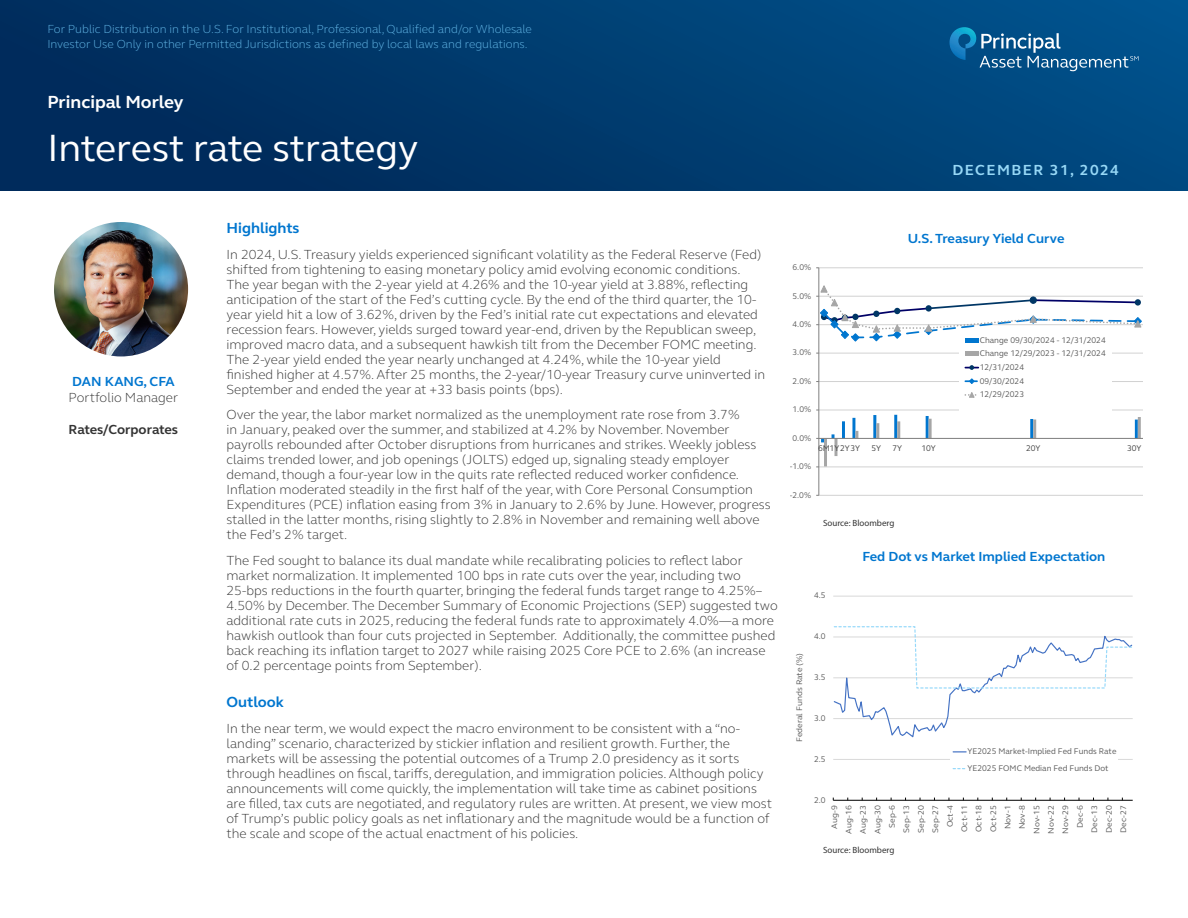
<style>
.page{position:relative;width:1188px;height:918px;background:#fff}
.page>*{position:absolute;margin:0;border:0;box-sizing:border-box;transform-origin:0 0}
.t1{font:39px "FS Elliot Pro";letter-spacing:-.01em;color:#fff}
.t2{font:700 18px "FS Elliot Pro";color:#fff}
.Highlights_and_Outlook_text{font:700 15px "FS Elliot Pro";color:#0076cf}
.t3{font:700 15px "FS Elliot Pro";letter-spacing:.1em;color:#97d8f6}
.Highlights_and_Outlook_text-2{font:300 13.5px/15px "FS Elliot Pro";color:#333}
.t4{font:700 13.5px "FS Elliot Pro";color:#0076cf}
.t5{font:700 13.5px "FS Elliot Pro";color:#333}
.t6{font:300 12px/15px "FS Elliot Pro";color:#62b5e5}
.t7{font:9px "Myriad Pro";color:#333}
.t8{font:8.4px/13.6px "FS Elliot Pro";letter-spacing:.005em;color:#595959}
.t9{font:8.4px "FS Elliot Pro";letter-spacing:.005em;color:#404040}
.t10{font:8.25px/14.4px "FS Elliot Pro";letter-spacing:.005em;color:#595959;text-align:right}
</style>
<div class="page">
<div style="left:0;top:0;width:1188px;height:191px;background:linear-gradient(to right,#002958,#004f87)"></div>
<img style="left:54px;top:222px;width:134px;height:134px;border-radius:67px">
<svg style="left:950px;top:27px;width:188px;height:44px"></svg>
<hr style="left:833px;top:759px;width:300px;height:1px;background:#d9d9d9">
<hr style="left:833px;top:596px;width:300px;height:1px;background:#d9d9d9">
<hr style="left:833px;top:800px;width:300px;height:1px;background:#000">
<svg style="left:833px;top:626px;width:300px;height:112px"></svg>
<div style="left:951px;top:744px;width:167px;height:33px;background:#fff"></div>
<svg style="left:953px;top:751px;width:13px;height:1px"></svg>
<hr style="left:819px;top:495px;width:324px;height:1px;background:#d9d9d9">
<hr style="left:819px;top:467px;width:324px;height:1px;background:#ececec">
<hr style="left:819px;top:410px;width:324px;height:1px;background:#e8e8e8">
<hr style="left:819px;top:381px;width:324px;height:1px;background:#d2d2d2">
<hr style="left:819px;top:353px;width:324px;height:1px;background:#e3e3e3">
<hr style="left:819px;top:324px;width:324px;height:1px;background:#dadada">
<hr style="left:819px;top:296px;width:324px;height:1px;background:#dedede">
<hr style="left:819px;top:268px;width:324px;height:1px;background:#f1f1f1">
<hr style="left:1135px;top:420px;width:3px;height:18px;background:#0076cf">
<hr style="left:1030px;top:419px;width:3px;height:19px;background:#0076cf">
<hr style="left:926px;top:416px;width:3px;height:22px;background:#0076cf">
<hr style="left:894px;top:415px;width:3px;height:23px;background:#0076cf">
<hr style="left:873px;top:415px;width:3px;height:23px;background:#0076cf">
<hr style="left:852px;top:418px;width:3px;height:20px;background:#0076cf">
<hr style="left:842px;top:421px;width:3px;height:17px;background:#0076cf">
<hr style="left:824px;top:438px;width:3px;height:28px;background:#a6a6a6">
<svg style="left:832px;top:434px;width:5px;height:22px"></svg>
<hr style="left:1138px;top:417px;width:3px;height:21px;background:#a6a6a6">
<hr style="left:1033px;top:419px;width:3px;height:19px;background:#a6a6a6">
<hr style="left:929px;top:419px;width:3px;height:19px;background:#a6a6a6">
<hr style="left:897px;top:421px;width:3px;height:17px;background:#a6a6a6">
<hr style="left:876px;top:423px;width:3px;height:15px;background:#a6a6a6">
<svg style="left:855px;top:431px;width:3px;height:7px"></svg>
<hr style="left:819px;top:268px;width:1px;height:227px;background:#7f7f7f">
<svg style="left:816px;top:438px;width:8px;height:4px"></svg>
<hr style="left:819px;top:438px;width:324px;height:1px;background:#7f7f7f">
<svg style="left:816px;top:285px;width:326px;height:57px"></svg>
<div style="left:959px;top:333px;width:153px;height:82px;background:#fff"></div>
<div style="left:965px;top:338px;width:13px;height:5px;background:#0076cf"></div>
<hr style="left:965px;top:352px;width:13px;height:4px;background:#a6a6a6">
<svg style="left:965px;top:365px;width:13px;height:5px"></svg>
<svg style="left:965px;top:378px;width:13px;height:6px"></svg>
<svg style="left:965px;top:392px;width:12px;height:6px"></svg>
<p class="t6" style="left:47px;top:21px;width:486px">For Public Distribution in the U.S. For Institutional, Professional, Qualified and/or Wholesale<br>Investor Use Only in other Permitted Jurisdictions as defined by local laws and regulations.</p>
<p class="t2" style="left:47px;top:89px;width:138px">Principal Morley</p>
<p class="t1" style="left:47px;top:121px;width:373px">Interest rate strategy</p>
<p class="t3" style="left:952px;top:160px;width:168px">DECEMBER 31, 2024</p>
<p class="t4" style="left:72px;top:372px;width:104px">DAN KANG, CFA</p>
<p class="Highlights_and_Outlook_text-2" style="left:69px;top:389px;width:111px">Portfolio Manager</p>
<p class="t5" style="left:68px;top:421px;width:111px">Rates/Corporates</p>
<p class="Highlights_and_Outlook_text" style="left:226px;top:218px;width:75px">Highlights</p>
<p class="Highlights_and_Outlook_text-2" style="left:226px;top:246px;width:540px">In 2024, U.S. Treasury yields experienced significant volatility as the Federal Reserve (Fed) shifted from tightening to easing monetary policy amid evolving economic conditions.<br>The year began with the 2-year yield at 4.26% and the 10-year yield at 3.88%, reflecting anticipation of the start of the Fed’s cutting cycle. By the end of the third quarter, the 10- year yield hit a low of 3.62%, driven by the Fed’s initial rate cut expectations and elevated recession fears. However, yields surged toward year-end, driven by the Republican sweep, improved macro data, and a subsequent hawkish tilt from the December FOMC meeting.<br>The 2-year yield ended the year nearly unchanged at 4.24%, while the 10-year yield finished higher at 4.57%. After 25 months, the 2-year/10-year Treasury curve uninverted in September and ended the year at +33 basis points (bps).</p>
<p class="Highlights_and_Outlook_text-2" style="left:226px;top:407px;width:546px">Over the year, the labor market normalized as the unemployment rate rose from 3.7%<br>in January, peaked over the summer, and stabilized at 4.2% by November. November payrolls rebounded after October disruptions from hurricanes and strikes. Weekly jobless claims trended lower, and job openings (JOLTS) edged up, signaling steady employer demand, though a four-year low in the quits rate reflected reduced worker confidence.<br>Inflation moderated steadily in the first half of the year, with Core Personal Consumption Expenditures (PCE) inflation easing from 3% in January to 2.6% by June. However, progress stalled in the latter months, rising slightly to 2.8% in November and remaining well above the Fed’s 2% target.</p>
<p class="Highlights_and_Outlook_text-2" style="left:226px;top:552px;width:553px">The Fed sought to balance its dual mandate while recalibrating policies to reflect labor market normalization. It implemented 100 bps in rate cuts over the year, including two 25-bps reductions in the fourth quarter, bringing the federal funds target range to 4.25%– 4.50% by December. The December Summary of Economic Projections (SEP) suggested two additional rate cuts in 2025, reducing the federal funds rate to approximately 4.0%—a more hawkish outlook than four cuts projected in September. Additionally, the committee pushed back reaching its inflation target to 2027 while raising 2025 Core PCE to 2.6% (an increase of 0.2 percentage points from September).</p>
<p class="Highlights_and_Outlook_text" style="left:226px;top:692px;width:59px">Outlook</p>
<p class="Highlights_and_Outlook_text-2" style="left:226px;top:720px;width:547px">In the near term, we would expect the macro environment to be consistent with a “no&shy;landing” scenario, characterized by stickier inflation and resilient growth. Further, the markets will be assessing the potential outcomes of a Trump 2.0 presidency as it sorts through headlines on fiscal, tariffs, deregulation, and immigration policies. Although policy announcements will come quickly, the implementation will take time as cabinet positions are filled, tax cuts are negotiated, and regulatory rules are written. At present, we view most of Trump’s public policy goals as net inflationary and the magnitude would be a function of the scale and scope of the actual enactment of his policies.</p>
<p class="t8" style="left:793px;top:260px;width:20px">6.0%</p>
<p class="t8" style="left:793px;top:289px;width:20px">5.0%</p>
<p class="t8" style="left:793px;top:317px;width:20px">4.0%</p>
<p class="t8" style="left:793px;top:346px;width:20px">3.0%</p>
<p class="t8" style="left:793px;top:374px;width:20px">2.0%</p>
<p class="t8" style="left:793px;top:402px;width:20px">1.0%</p>
<p class="t8" style="left:793px;top:431px;width:20px">0.0%</p>
<p class="t4" style="left:908px;top:229px;width:158px">U.S. Treasury Yield Curve</p>
<p class="t8" style="left:980px;top:333px;width:128px">Change 09/30/2024 - 12/31/2024<br>Change 12/29/2023 - 12/31/2024<br>12/31/2024<br>09/30/2024<br>12/29/2023</p>
<p class="t9" style="left:818px;top:443px;width:44px">6M1Y2Y3Y</p>
<p class="t9" style="left:871px;top:443px;width:11px">5Y</p>
<p class="t9" style="left:892px;top:443px;width:11px">7Y</p>
<p class="t9" style="left:921px;top:443px;width:16px">10Y</p>
<p class="t9" style="left:1026px;top:443px;width:16px">20Y</p>
<p class="t9" style="left:1127px;top:443px;width:16px">30Y</p>
<p class="t8" style="left:790px;top:459px;width:23px">-1.0%</p>
<p class="t8" style="left:790px;top:488px;width:23px">-2.0%</p>
<p class="t7" style="left:823px;top:517px;width:73px">Source: Bloomberg</p>
<p class="t4" style="left:862px;top:547px;width:245px">Fed Dot vs Market Implied Expectation</p>
<p class="t8" style="left:814px;top:589px;width:13px">4.5</p>
<p class="t10" style="left:792px;top:742px;width:91px;rotate:-90deg">Federal Funds Rate (%)</p>
<p class="t8" style="left:814px;top:629px;width:13px">4.0</p>
<p class="t8" style="left:814px;top:670px;width:13px">3.5</p>
<p class="t8" style="left:814px;top:711px;width:13px">3.0</p>
<p class="t8" style="left:814px;top:752px;width:13px">2.5</p>
<p class="t8" style="left:814px;top:793px;width:13px">2.0</p>
<p class="t8" style="left:968px;top:743px;width:150px;line-height:16.6px">YE2025 Market-Implied Fed Funds Rate<br>YE2025 FOMC Median Fed Funds Dot</p>
<p class="t10" style="left:827px;top:834px;width:30px;rotate:-90deg">Aug-9<br>Aug-16<br>Aug-23<br>Aug-30<br>Sep-6<br>Sep-13<br>Sep-20<br>Sep-27<br>Oct-4<br>Oct-11<br>Oct-18<br>Oct-25<br>Nov-1<br>Nov-8<br>Nov-15<br>Nov-22<br>Nov-29<br>Dec-6<br>Dec-13<br>Dec-20<br>Dec-27</p>
<p class="t7" style="left:823px;top:845px;width:73px">Source: Bloomberg</p>
</div>
